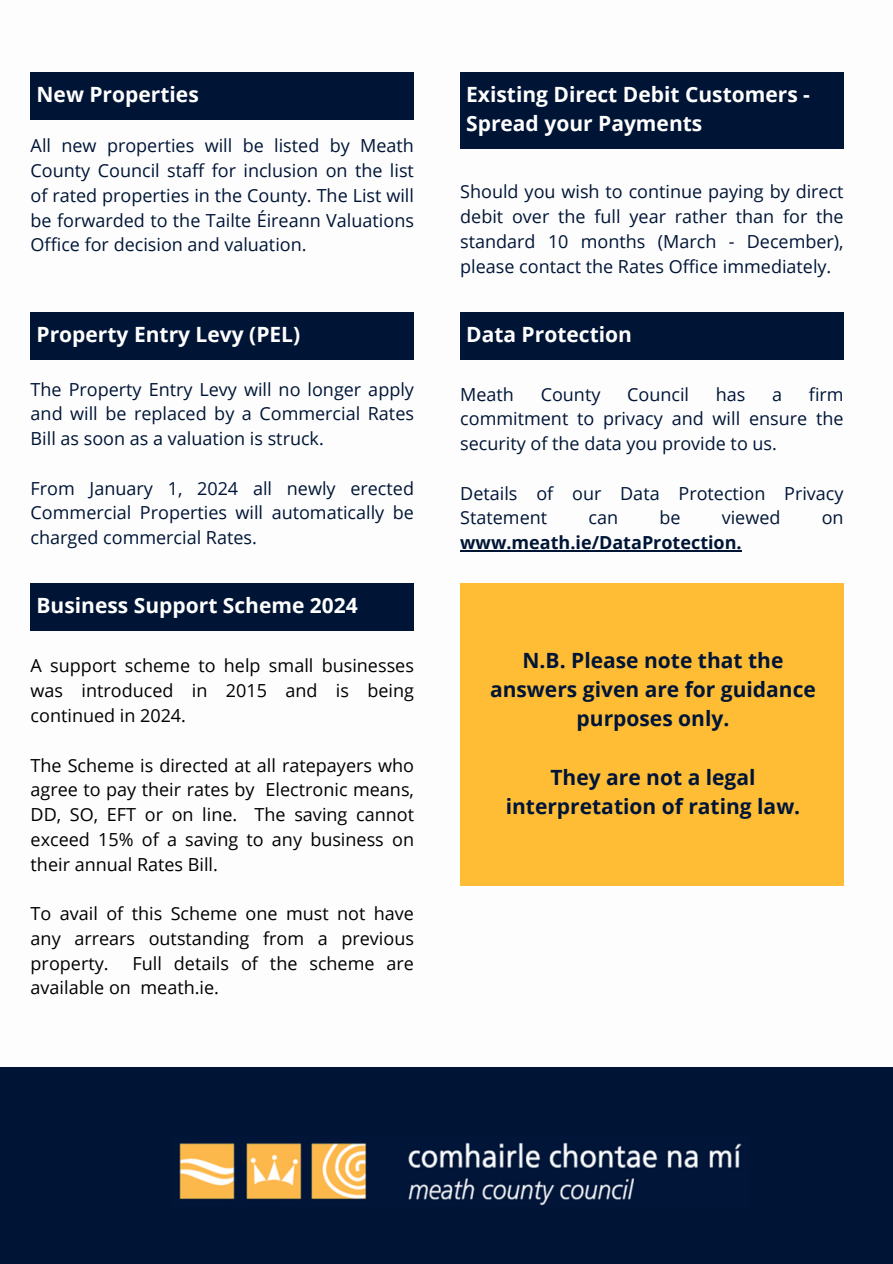
<style>
.page{position:relative;width:893px;height:1264px;background:#fff}
.page>*{position:absolute;margin:0;border:0;box-sizing:border-box;transform-origin:0 0}
.t1{font:700 21px/29.2px "Open Sans";color:#fff}
.t2{font:700 21px/29.2px "Open Sans";color:#001536;text-align:center}
.t3{font:18px/24.8px "Open Sans";color:#001536;text-align:justify}
.t4{font:18px/24.8px "Open Sans";color:#000;text-align:justify}
.t5{font:700 18px "Open Sans";color:#001536}
</style>
<div class="page">
<div style="left:31px;top:583px;width:383px;height:47px;background:#001536"></div>
<div style="left:460px;top:72px;width:383px;height:77px;background:#001536"></div>
<div style="left:0;top:1067px;width:892px;height:196px;background:#001536"></div>
<img style="left:179px;top:1142px;width:563px;height:64px">
<div style="left:460px;top:583px;width:383px;height:302px;background:#ffbd36"></div>
<div style="left:31px;top:312px;width:383px;height:47px;background:#001536"></div>
<hr style="left:460px;top:550px;width:281px;height:1px;background:#001536">
<div style="left:460px;top:312px;width:383px;height:47px;background:#001536"></div>
<div style="left:31px;top:72px;width:383px;height:48px;background:#001536"></div>
<p class="t1" style="left:37px;top:79px;width:164px">New Properties</p>
<p class="t3" style="left:31px;top:133px;width:385px">All new properties will be listed by Meath County Council staff for inclusion on the list of rated properties in the County. The List will be forwarded to the Tailte Éireann Valuations Office for decision and valuation.</p>
<p class="t1" style="left:37px;top:319px;width:265px">Property Entry Levy (PEL)</p>
<p class="t3" style="left:31px;top:376px;width:385px">The Property Entry Levy will no longer apply and will be replaced by a Commercial Rates Bill as soon as a valuation is struck.</p>
<p class="t3" style="left:31px;top:475px;width:385px">From January 1, 2024 all newly erected Commercial Properties will automatically be charged commercial Rates.</p>
<p class="t1" style="left:37px;top:590px;width:323px">Business Support Scheme 2024</p>
<p class="t4" style="left:31px;top:653px;width:385px">A support scheme to help small businesses was introduced in 2015 and is being continued in 2024.</p>
<p class="t4" style="left:31px;top:752px;width:385px">The Scheme is directed at all ratepayers who agree to pay their rates by Electronic means, DD, SO, EFT or on line. The saving cannot exceed 15% of a saving to any business on their annual Rates Bill.</p>
<p class="t4" style="left:31px;top:900px;width:385px">To avail of this Scheme one must not have any arrears outstanding from a previous property.</p>
<p class="t4" style="left:31px;top:950px;width:385px;text-indent:102px">Full details of the scheme are available on meath.ie.</p>
<p class="t1" style="left:466px;top:79px;width:345px">Existing Direct Debit Customers -<br>Spread your Payments</p>
<p class="t3" style="left:460px;top:179px;width:385px">Should you wish to continue paying by direct debit over the full year rather than for the standard 10 months (March - December), please contact the Rates Office immediately.</p>
<p class="t1" style="left:466px;top:319px;width:167px">Data Protection</p>
<p class="t3" style="left:460px;top:381px;width:385px;text-indent:348px">firm commitment to privacy and will ensure the security of the data you provide to us.</p>
<p class="t3" style="left:460px;top:480px;width:385px">Details of our Data Protection Privacy<br>Statement</p>
<p class="t3" style="left:460px;top:381px;width:55px">Meath</p>
<p class="t3" style="left:540px;top:381px;width:61px">County</p>
<p class="t3" style="left:627px;top:381px;width:63px">Council</p>
<p class="t3" style="left:715px;top:381px;width:31px">has</p>
<p class="t3" style="left:772px;top:381px;width:12px">a</p>
<p class="t3" style="left:588px;top:505px;width:31px">can</p>
<p class="t3" style="left:659px;top:505px;width:23px">be</p>
<p class="t3" style="left:721px;top:505px;width:60px">viewed</p>
<p class="t3" style="left:821px;top:505px;width:23px">on</p>
<p class="t5" style="left:460px;top:530px;width:283px">www.meath.ie/DataProtection.</p>
<p class="t2" style="left:490px;top:645px;width:327px">N.B. Please note that the answers given are for guidance purposes only.</p>
<p class="t2" style="left:505px;top:762px;width:296px">They are not a legal interpretation of rating law.</p>
</div>
